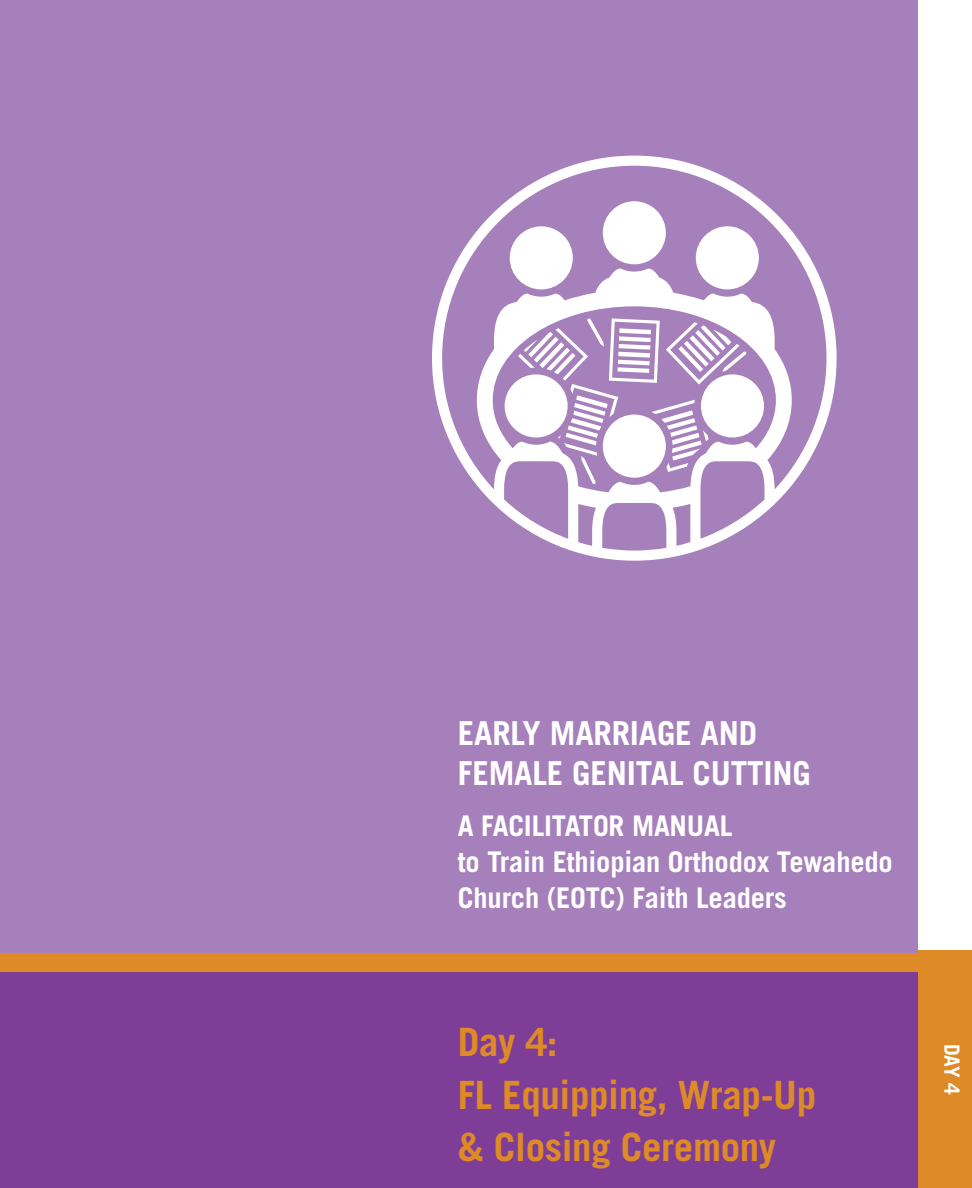
<style>
.page{position:relative;width:972px;height:1188px;background:#fff}
.page>*{position:absolute;margin:0;border:0;box-sizing:border-box;transform-origin:0 0}
.t1{font:700 39px/52.5px "Trade Gothic";letter-spacing:-.01em;color:#de8a26}
.t2{font:700 33px "Trade Gothic";letter-spacing:-.005em;color:#fff}
.t3{font:700 28.5px/36px "Trade Gothic";letter-spacing:-.005em;color:#fff}
.t4{font:700 21px "Trade Gothic";color:#fff}
</style>
<div class="page">
<div style="left:0;top:972px;width:918px;height:216px;background:#7e3e98"></div>
<div style="left:0;top:0;width:918px;height:963px;background:#a680ba"></div>
<svg style="left:432px;top:156px;width:405px;height:405px"></svg>
<svg style="left:518px;top:318px;width:229px;height:166px"></svg>
<div style="left:918px;top:950px;width:54px;height:238px;background:#de8a26"></div>
<div style="left:0;top:953px;width:918px;height:19px;background:#de8a26"></div>
<p class="t2" style="left:458px;top:713px;width:301px">EARLY MARRIAGE AND</p>
<p class="t2" style="left:458px;top:753px;width:354px">FEMALE GENITAL CUTTING</p>
<p class="t3" style="left:458px;top:808px;width:276px">A FACILITATOR MANUAL</p>
<p class="t3" style="left:458px;top:844px;width:436px">to Train Ethiopian Orthodox Tewahedo<br>Church (EOTC) Faith Leaders</p>
<p class="t1" style="left:458px;top:1015px;width:360px">Day 4:<br>FL Equipping, Wrap-Up &amp; Closing Ceremony</p>
<p class="t4" style="left:965px;top:1044px;width:53px;rotate:90deg">DAY 4</p>
</div>
